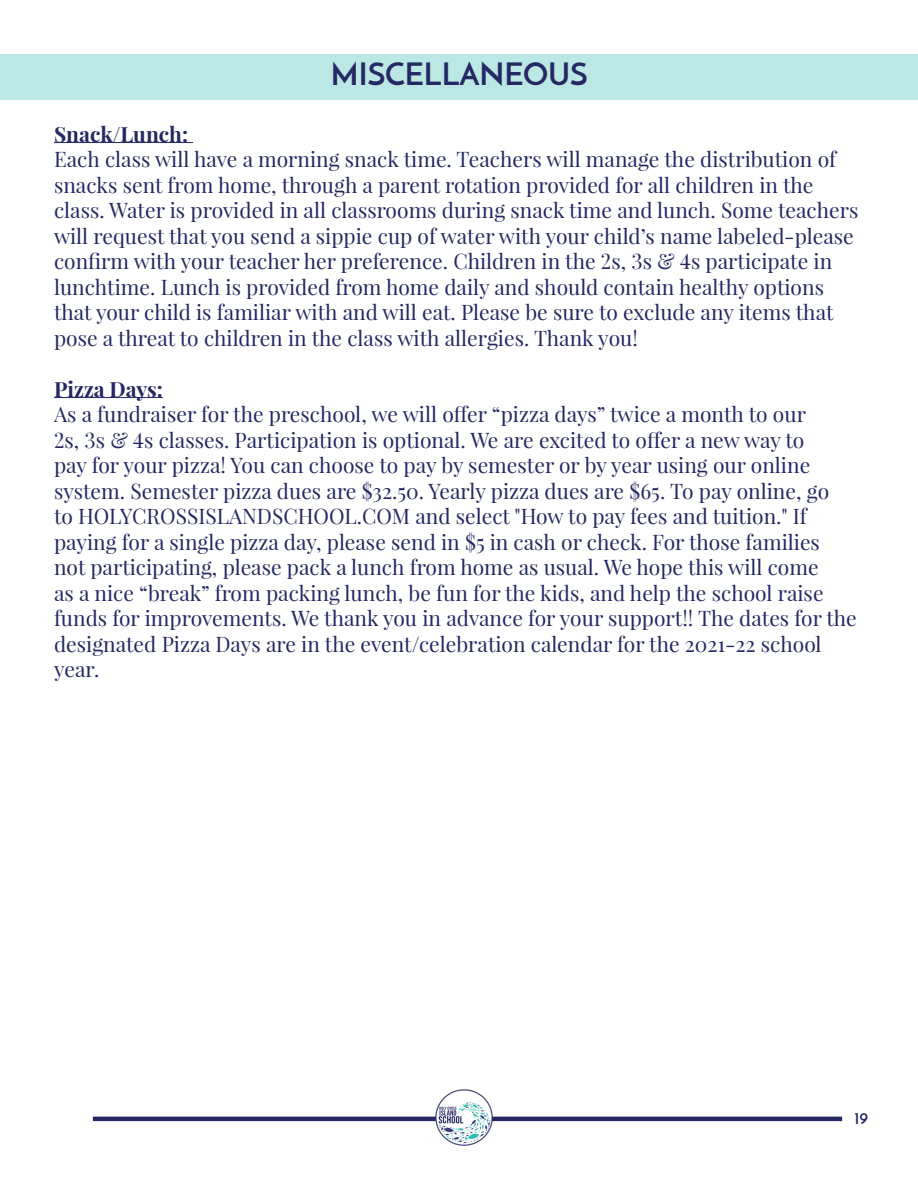
<style>
.page{position:relative;width:918px;height:1188px;background:#fff}
.page>*{position:absolute;margin:0;border:0;box-sizing:border-box;transform-origin:0 0}
.t1{font:700 30.75px "Josefin Sans";color:#252863}
.Normal_Text{font:21px/25.5px "Playfair Display";color:#252863}
.Paragraph_Head{font:700 21px "Playfair Display";color:#252863}
.t2{font:700 16.5px "Josefin Sans";color:#252863}
</style>
<div class="page">
<hr style="left:93px;top:1117px;width:749px;height:4px;background:#252863">
<img style="left:434px;top:1089px;width:59px;height:57px">
<hr style="left:54px;top:142px;width:139px;height:1px;background:#252863">
<hr style="left:54px;top:397px;width:109px;height:1px;background:#252863">
<div style="left:0;top:54px;width:918px;height:45px;background:#bbe8e4"></div>
<p class="t1" style="left:331px;top:55px;width:258px">MISCELLANEOUS</p>
<p class="Paragraph_Head" style="left:54px;top:120px;width:136px">Snack/Lunch:</p>
<p class="Normal_Text" style="left:54px;top:146px;width:806px">Each class will have a morning snack time. Teachers will manage the distribution of snacks sent from home, through a parent rotation provided for all children in the class. Water is provided in all classrooms during snack time and lunch. Some teachers will request that you send a sippie cup of water with your child’s name labeled-please confirm with your teacher her preference. Children in the 2s, 3s &amp; 4s participate in lunchtime. Lunch is provided from home daily and should contain healthy options that your child is familiar with and will eat. Please be sure to exclude any items that pose a threat to children in the class with allergies. Thank you!</p>
<p class="Paragraph_Head" style="left:54px;top:375px;width:110px">Pizza Days:</p>
<p class="Normal_Text" style="left:54px;top:401px;width:804px">As a fundraiser for the preschool, we will offer “pizza days” twice a month to our<br>2s, 3s &amp; 4s classes. Participation is optional. We are excited to offer a new way to<br>pay for your pizza! You can choose to pay by semester or by year using our online system. Semester pizza dues are $32.50. Yearly pizza dues are $65. To pay online, go<br>to HOLYCROSSISLANDSCHOOL.COM and select "How to pay fees and tuition." If paying for a single pizza day, please send in $5 in cash or check. For those families<br>not participating, please pack a lunch from home as usual. We hope this will come<br>as a nice “break” from packing lunch, be fun for the kids, and help the school raise funds for improvements. We thank you in advance for your support!! The dates for the designated Pizza Days are in the event/celebration calendar for the 2021-22 school year.</p>
<p class="t2" style="left:855px;top:1108px;width:15px">19</p>
</div>
